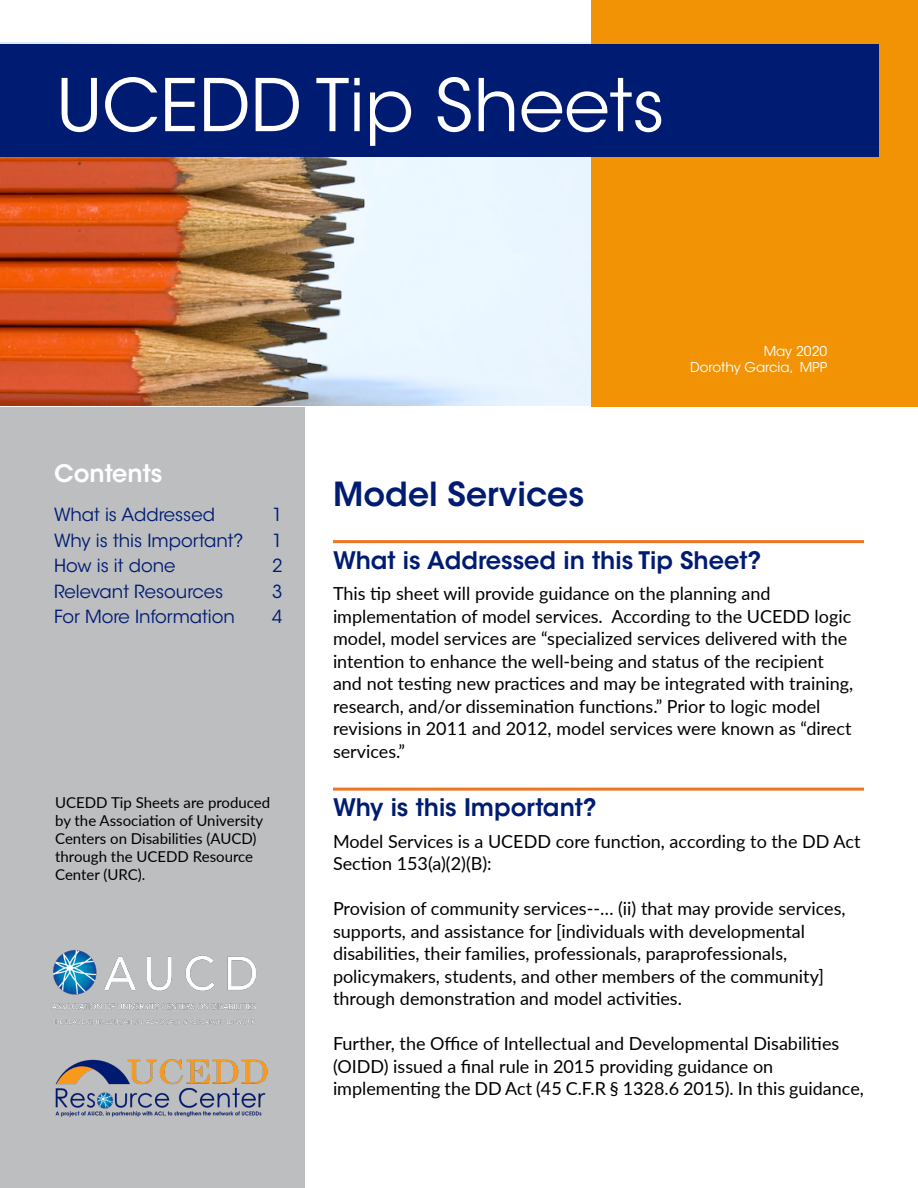
<style>
.page{position:relative;width:918px;height:1188px;background:#fff}
.page>*{position:absolute;margin:0;border:0;box-sizing:border-box;transform-origin:0 0}
.t1{font:72px "ITC Avant Garde Std";color:#fff}
.t2{font:600 33px "ITC Avant Garde Std";color:#001b72}
.t3{font:600 24px "ITC Avant Garde Std";color:#001b72}
.t4{font:600 24px "ITC Avant Garde Std";color:#fff}
.t5{font:18px/22.5px "Lato";color:#000}
.t6{font:18px "ITC Avant Garde Std";color:#001b72}
.t7{font:15px/18px "Lato";color:#000}
.t8{font:13.5px/16.5px "ITC Avant Garde Std";color:#fff;text-align:right}
</style>
<div class="page">
<img style="left:0;top:43px;width:637px;height:364px">
<div style="left:0;top:408px;width:305px;height:780px;background:#bcbec0"></div>
<img style="left:51px;top:950px;width:206px;height:75px">
<img style="left:55px;top:1059px;width:213px;height:58px">
<div style="left:592px;top:0;width:326px;height:406px;background:#f19305"></div>
<div style="left:0;top:44px;width:879px;height:113px;background:#001b72"></div>
<hr style="left:333px;top:540px;width:531px;height:3px;background:#ec7624">
<hr style="left:333px;top:788px;width:531px;height:3px;background:#ec7624">
<h1 class="t1" style="left:56px;top:61px;width:610px">UCEDD Tip Sheets</h1>
<p class="t8" style="left:690px;top:343px;width:139px">May 2020<br>Dorothy Garcia, MPP</p>
<h3 class="t4" style="left:54px;top:458px;width:110px">Contents</h3>
<p class="t6" style="left:54px;top:504px;width:163px">What is Addressed</p>
<p class="t6" style="left:272px;top:504px;width:12px">1</p>
<p class="t6" style="left:54px;top:529px;width:191px">Why is this Important?</p>
<p class="t6" style="left:272px;top:529px;width:12px">1</p>
<p class="t6" style="left:54px;top:555px;width:123px">How is it done</p>
<p class="t6" style="left:272px;top:555px;width:12px">2</p>
<p class="t6" style="left:54px;top:580px;width:171px">Relevant Resources</p>
<p class="t6" style="left:272px;top:580px;width:12px">3</p>
<p class="t6" style="left:54px;top:606px;width:182px">For More Information</p>
<p class="t6" style="left:272px;top:606px;width:12px">4</p>
<p class="t7" style="left:55px;top:793px;width:217px">UCEDD Tip Sheets are produced by the Association of University<br>Centers on Disabilities (AUCD) through the UCEDD Resource<br>Center (URC).</p>
<h2 class="t2" style="left:333px;top:473px;width:253px">Model Services</h2>
<h3 class="t3" style="left:333px;top:545px;width:430px">What is Addressed in this Tip Sheet?</h3>
<p class="t5" style="left:333px;top:582px;width:522px">This tip sheet will provide guidance on the planning and implementation of model services. According to the UCEDD logic model, model services are “specialized services delivered with the intention to enhance the well-being and status of the recipient and not testing new practices and may be integrated with training, research, and/or dissemination functions.” Prior to logic model revisions in 2011 and 2012, model services were known as “direct services.”</p>
<h3 class="t3" style="left:333px;top:792px;width:265px">Why is this Important?</h3>
<p class="t5" style="left:333px;top:829px;width:529px">Model Services is a UCEDD core function, according to the DD Act<br>Section 153(a)(2)(B):</p>
<p class="t5" style="left:333px;top:897px;width:514px">Provision of community services--… (ii) that may provide services, supports, and assistance for [individuals with developmental disabilities, their families, professionals, paraprofessionals, policymakers, students, and other members of the community] through demonstration and model activities.</p>
<p class="t5" style="left:333px;top:1032px;width:532px">Further, the Office of Intellectual and Developmental Disabilities (OIDD) issued a final rule in 2015 providing guidance on implementing the DD Act (45 C.F.R § 1328.6 2015). In this guidance,</p>
</div>
